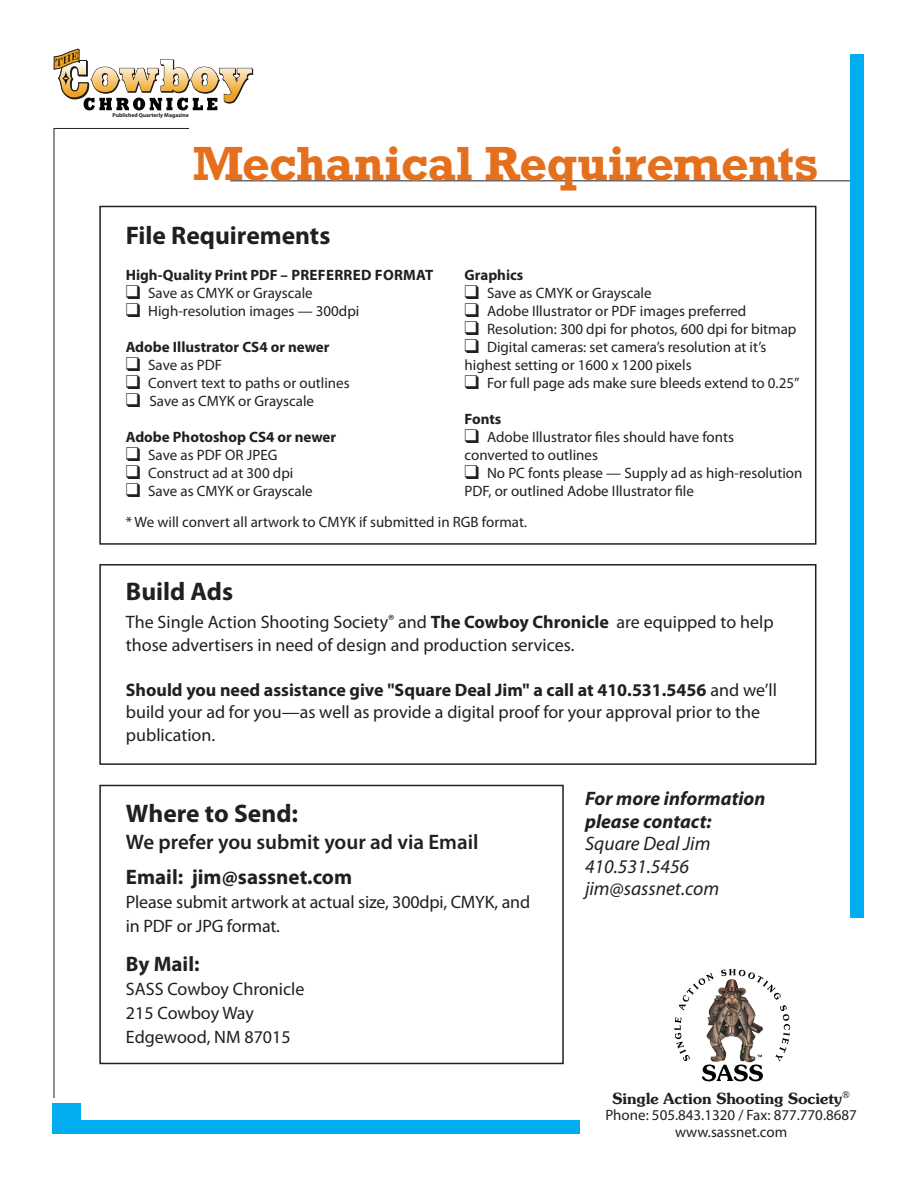
<style>
.page{position:relative;width:918px;height:1188px;background:#fff}
.page>*{position:absolute;margin:0;border:0;box-sizing:border-box;transform-origin:0 0}
.t1{font:700 45px "Rockwell";color:#e4701e}
.t2{font:700 25.5px "Myriad Pro";color:#231f20}
.t3{font:600 21px "Myriad Pro";color:#231f20}
.t4{font:700 21px "Myriad Pro";color:#231f20}
.t5{font:italic 19.5px/22.5px "Myriad Pro";color:#231f20}
.t6{font:italic 700 19.5px/22.5px "Myriad Pro";color:#231f20}
.t7{font:18px/24px "Myriad Pro";color:#231f20}
.t8{font:15px/18px "Myriad Pro";color:#231f20}
.t9{font:700 15px "Myriad Pro";color:#231f20}
.t10{font:600 15px "Souvenir SSK";color:#231f20}
.t11{font:700 5.7px "Myriad Pro";color:#231f20}
.s1{font-weight:700}
</style>
<div class="page">
<hr style="left:230px;top:180px;width:625px;height:1px;background:#231f20">
<div style="left:53px;top:1121px;width:527px;height:13px;background:#00aeef"></div>
<div style="left:52px;top:1103px;width:29px;height:27px;background:#00aeef"></div>
<svg style="left:53px;top:128px;width:137px;height:970px"></svg>
<div style="left:850px;top:54px;width:14px;height:864px;background:#00aeef"></div>
<svg style="left:675px;top:969px;width:115px;height:112px"></svg>
<div style="left:99px;top:785px;width:465px;height:279px;border:2px solid #231f20"></div>
<div style="left:99px;top:564px;width:717px;height:201px;border:2px solid #231f20"></div>
<svg style="left:54px;top:49px;width:199px;height:61px"></svg>
<p class="t11" style="left:113px;top:112px;width:78px">Published Quarterly Magazine</p>
<h1 class="t1" style="left:193px;top:135px;width:627px">Mechanical Requirements</h1>
<h2 class="t2" style="left:126px;top:219px;width:206px">File Requirements</h2>
<p class="t9" style="left:126px;top:265px;width:309px">High-Quality Print PDF – PREFERRED FORMAT</p>
<p class="t8" style="left:126px;top:284px;width:189px">❑ Save as CMYK or Grayscale</p>
<p class="t8" style="left:126px;top:302px;width:235px">❑ High-resolution images — 300dpi</p>
<p class="t9" style="left:126px;top:337px;width:205px">Adobe Illustrator CS4 or newer</p>
<p class="t8" style="left:126px;top:356px;width:98px">❑ Save as PDF</p>
<p class="t8" style="left:126px;top:374px;width:226px">❑ Convert text to paths or outlines</p>
<p class="t8" style="left:126px;top:392px;width:190px">❑ Save as CMYK or Grayscale</p>
<p class="t9" style="left:126px;top:427px;width:212px">Adobe Photoshop CS4 or newer</p>
<p class="t8" style="left:126px;top:446px;width:153px">❑ Save as PDF OR JPEG</p>
<p class="t8" style="left:126px;top:464px;width:169px">❑ Construct ad at 300 dpi</p>
<p class="t8" style="left:126px;top:482px;width:189px">❑ Save as CMYK or Grayscale</p>
<p class="t9" style="left:465px;top:265px;width:60px">Graphics</p>
<p class="t8" style="left:465px;top:283px;width:189px">❑ Save as CMYK or Grayscale</p>
<p class="t8" style="left:465px;top:301px;width:283px">❑ Adobe Illustrator or PDF images preferred</p>
<p class="t8" style="left:465px;top:319px;width:333px">❑ Resolution: 300 dpi for photos, 600 dpi for bitmap</p>
<p class="t8" style="left:465px;top:337px;width:303px">❑ Digital cameras: set camera’s resolution at it’s highest setting or 1600 x 1200 pixels</p>
<p class="t8" style="left:465px;top:373px;width:336px">❑ For full page ads make sure bleeds extend to 0.25”</p>
<p class="t9" style="left:465px;top:409px;width:38px">Fonts</p>
<p class="t8" style="left:465px;top:427px;width:271px">❑ Adobe Illustrator files should have fonts converted to outlines</p>
<p class="t8" style="left:465px;top:463px;width:339px">❑ No PC fonts please — Supply ad as high-resolution<br>PDF, or outlined Adobe Illustrator file</p>
<p class="t8" style="left:126px;top:513px;width:403px">* We will convert all artwork to CMYK if submitted in RGB format.</p>
<h2 class="t2" style="left:126px;top:574px;width:109px">Build Ads</h2>
<p class="t7" style="left:126px;top:611px;width:649px;line-height:22.5px">The Single Action Shooting Society<sup>®</sup> and <span class="s1">The Cowboy Chronicle</span> are equipped to help those advertisers in need of design and production services.</p>
<p class="t7" style="left:126px;top:678px;width:652px;line-height:22.5px"><span class="s1">Should you need assistance give "Square Deal Jim" a call at 410.531.5456</span> and we’ll build your ad for you—as well as provide a digital proof for your approval prior to the publication.</p>
<h2 class="t2" style="left:126px;top:797px;width:174px">Where to Send:</h2>
<h3 class="t3" style="left:126px;top:829px;width:354px">We prefer you submit your ad via Email</h3>
<h3 class="t4" style="left:126px;top:863px;width:228px">Email: jim@sassnet.com</h3>
<p class="t7" style="left:126px;top:889px;width:406px">Please submit artwork at actual size, 300dpi, CMYK, and in PDF or JPG format.</p>
<h3 class="t4" style="left:126px;top:950px;width:75px">By Mail:</h3>
<p class="t7" style="left:126px;top:976px;width:180px">SASS Cowboy Chronicle<br>215 Cowboy Way<br>Edgewood, NM 87015</p>
<h3 class="t6" style="left:585px;top:787px;width:182px">For more information please contact:</h3>
<h3 class="t5" style="left:585px;top:832px;width:136px">Square Deal Jim<br>410.531.5456 jim@sassnet.com</h3>
<p class="t10" style="left:613px;top:1089px;width:239px">Single Action Shooting Society<sup>®</sup></p>
<p class="t8" style="left:605px;top:1107px;width:253px;line-height:16.5px;text-align:center">Phone: 505.843.1320 / Fax: 877.770.8687 www.sassnet.com</p>
</div>
